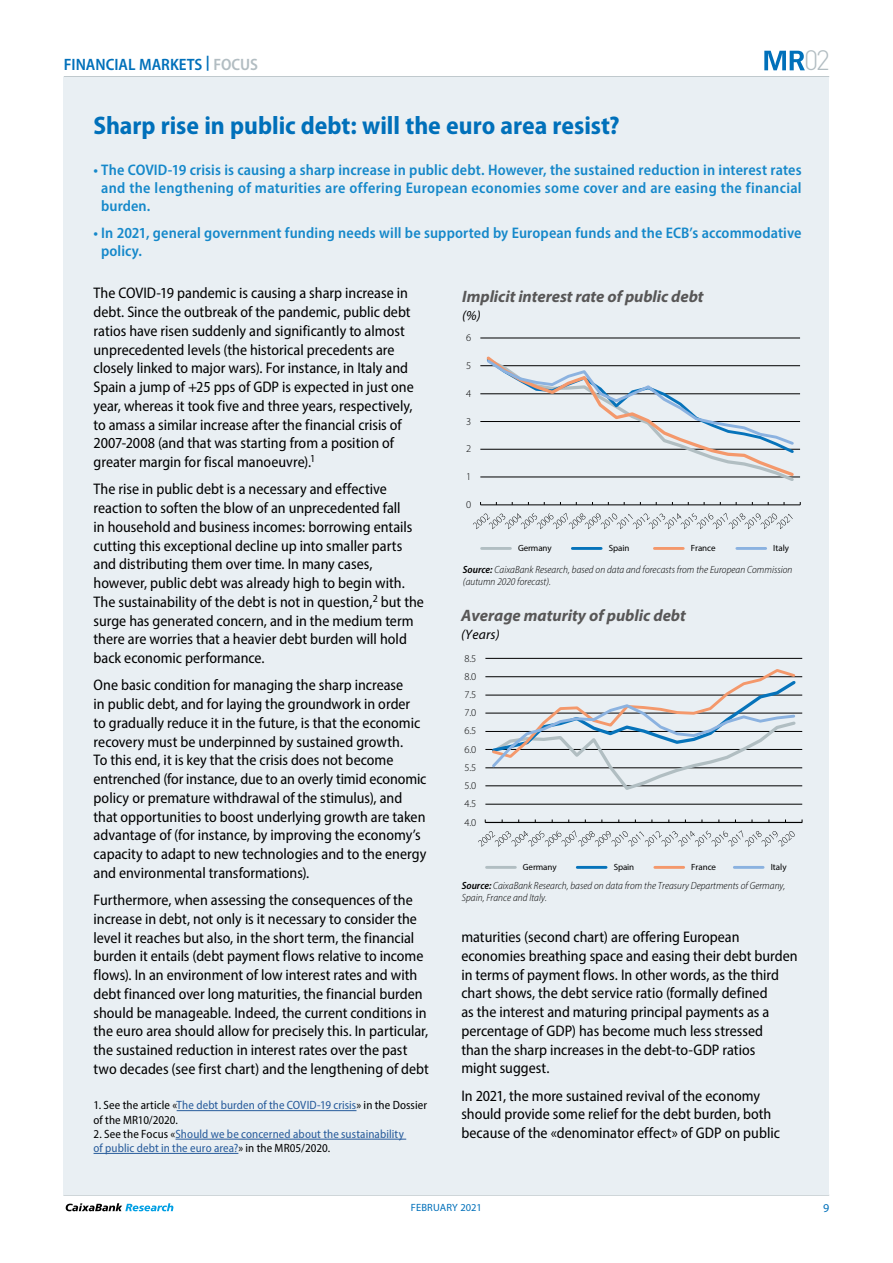
<style>
.page{position:relative;width:893px;height:1263px;background:#fff}
.page>*{position:absolute;margin:0;border:0;box-sizing:border-box;transform-origin:0 0}
.t1{font:300 27.6px "DIN Pro";color:#b2bdc2}
.t2{font:700 semi-condensed 25.5px "Myriad Pro";color:#0070ba}
.t3{font:italic 700 16.5px "Myriad Pro";letter-spacing:-.005em;color:#585757}
.t4{font:600 semi-condensed 16.5px "Myriad Pro";color:#0070ba}
.t5{font:semi-condensed 15.3px/18.8px "Myriad Pro";color:#000}
.t6{font:600 semi-condensed 15.3px/18px "Myriad Pro";letter-spacing:.01em;color:#1588ca;text-align:justify}
.t7{font:italic 13.65px "Myriad Pro";letter-spacing:.01em;color:#000}
.t8{font:semi-condensed 12px/14.2px "Myriad Pro";letter-spacing:.01em;color:#275b9b}
.t9{font:semi-condensed 12px/14.2px "Myriad Pro";letter-spacing:.01em;color:#000}
.t10{font:12px "Myriad Pro";color:#0070ba}
.t11{font:italic 300 semi-condensed 10.5px/12.6px "Myriad Pro";letter-spacing:.005em;color:#000}
.t12{font:300 10.5px "Myriad Pro";color:#000}
.t13{font:10.5px "Myriad Pro";letter-spacing:.015em;color:#0070ba}
.t14{font:9px "Myriad Pro";letter-spacing:-.01em;color:#000}
.s1{color:#b2bdc2}
.s2{color:#275b9b}
.s3{color:#000}
.s4{font-weight:600}
</style>
<div class="page">
<hr style="left:64px;top:76px;width:765px;height:1px;background:#b2bdc2">
<hr style="left:63px;top:1195px;width:766px;height:1px;background:#b2bdc2">
<svg style="left:66px;top:1203px;width:107px;height:8px"></svg>
<svg style="left:764px;top:51px;width:41px;height:19px"></svg>
<div style="left:64px;top:77px;width:765px;height:1118px;background:#e9eff3"></div>
<hr style="left:177px;top:1110px;width:179px;height:1px;background:#275b9b">
<hr style="left:175px;top:1139px;width:231px;height:1px;background:#275b9b">
<hr style="left:94px;top:1153px;width:144px;height:1px;background:#275b9b">
<hr style="left:480px;top:477px;width:320px;height:1px;background:#000">
<hr style="left:480px;top:449px;width:320px;height:1px;background:#000">
<hr style="left:480px;top:421px;width:320px;height:1px;background:#000">
<hr style="left:480px;top:393px;width:320px;height:1px;background:#000">
<hr style="left:480px;top:365px;width:320px;height:1px;background:#000">
<hr style="left:480px;top:338px;width:320px;height:1px;background:#000">
<hr style="left:480px;top:504px;width:320px;height:1px;background:#000">
<svg style="left:484px;top:356px;width:312px;height:125px"></svg>
<svg style="left:473px;top:513px;width:320px;height:16px"></svg>
<hr style="left:482px;top:547px;width:28px;height:3px;background:#b1bec2">
<hr style="left:572px;top:547px;width:29px;height:3px;background:#0673ba">
<hr style="left:654px;top:547px;width:29px;height:3px;background:#f4986b">
<hr style="left:737px;top:547px;width:29px;height:3px;background:#8bb2e0">
<hr style="left:485px;top:804px;width:317px;height:1px;background:#000">
<hr style="left:485px;top:785px;width:317px;height:1px;background:#000">
<hr style="left:485px;top:767px;width:317px;height:1px;background:#000">
<hr style="left:485px;top:749px;width:317px;height:1px;background:#000">
<hr style="left:485px;top:731px;width:317px;height:1px;background:#000">
<hr style="left:485px;top:713px;width:317px;height:1px;background:#000">
<hr style="left:485px;top:695px;width:317px;height:1px;background:#000">
<hr style="left:485px;top:676px;width:317px;height:1px;background:#000">
<hr style="left:485px;top:658px;width:317px;height:1px;background:#000">
<hr style="left:485px;top:822px;width:317px;height:1px;background:#000">
<svg style="left:489px;top:669px;width:309px;height:121px"></svg>
<svg style="left:478px;top:830px;width:317px;height:17px"></svg>
<hr style="left:487px;top:866px;width:28px;height:3px;background:#b1bec2">
<hr style="left:577px;top:866px;width:29px;height:3px;background:#0673ba">
<hr style="left:655px;top:866px;width:29px;height:3px;background:#f4986b">
<hr style="left:734px;top:866px;width:29px;height:3px;background:#8bb2e0">
<p class="t4" style="left:64px;top:54px;width:196px">FINANCIAL MARKETS <sup>|</sup> <span class="s1">FOCUS</span></p>
<h2 class="t2" style="left:94px;top:111px;width:528px">Sharp rise in public debt: will the euro area resist?</h2>
<h1 class="t1" style="left:804px;top:39px;width:27px">02</h1>
<p class="t6" style="left:101px;top:161px;width:702px;text-indent:-8px">• The COVID-19 crisis is causing a sharp increase in public debt. However, the sustained reduction in interest rates and the lengthening of maturities are offering European economies some cover and are easing the financial burden.</p>
<p class="t6" style="left:101px;top:223px;width:702px;text-indent:-8px">• In 2021, general government funding needs will be supported by European funds and the ECB’s accommodative policy.</p>
<p class="t5" style="left:94px;top:283px;width:322px">The COVID-19 pandemic is causing a sharp increase in debt. Since the outbreak of the pandemic, public debt ratios have risen suddenly and significantly to almost unprecedented levels (the historical precedents are closely linked to major wars). For instance, in Italy and Spain a jump of +25 pps of GDP is expected in just one year, whereas it took five and three years, respectively, to amass a similar increase after the financial crisis of 2007-2008 (and that was starting from a position of greater margin for fiscal manoeuvre).<sup>1</sup></p>
<p class="t5" style="left:94px;top:479px;width:332px">The rise in public debt is a necessary and effective reaction to soften the blow of an unprecedented fall<br>in household and business incomes: borrowing entails cutting this exceptional decline up into smaller parts and distributing them over time. In many cases, however, public debt was already high to begin with.<br>The sustainability of the debt is not in question,<sup>2</sup> but the surge has generated concern, and in the medium term there are worries that a heavier debt burden will hold back economic performance.</p>
<p class="t5" style="left:94px;top:676px;width:334px">One basic condition for managing the sharp increase<br>in public debt, and for laying the groundwork in order<br>to gradually reduce it in the future, is that the economic recovery must be underpinned by sustained growth.<br>To this end, it is key that the crisis does not become entrenched (for instance, due to an overly timid economic policy or premature withdrawal of the stimulus), and that opportunities to boost underlying growth are taken advantage of (for instance, by improving the economy’s capacity to adapt to new technologies and to the energy and environmental transformations).</p>
<p class="t5" style="left:94px;top:890px;width:337px">Furthermore, when assessing the consequences of the increase in debt, not only is it necessary to consider the level it reaches but also, in the short term, the financial burden it entails (debt payment flows relative to income flows). In an environment of low interest rates and with debt financed over long maturities, the financial burden should be manageable. Indeed, the current conditions in the euro area should allow for precisely this. In particular, the sustained reduction in interest rates over the past two decades (see first chart) and the lengthening of debt</p>
<p class="t9" style="left:94px;top:1098px;width:335px">1. See the article «<span class="s2">The debt burden of the COVID-19 crisis</span>» in the Dossier of the MR10/2020.</p>
<p class="t8" style="left:94px;top:1126px;width:312px"><span class="s3">2. See the Focus «</span>Should we be concerned about the sustainability of public debt in the euro area?<span class="s3">» in the MR05/2020.</span></p>
<p class="t3" style="left:462px;top:285px;width:243px">Implicit interest rate of public debt</p>
<p class="t7" style="left:462px;top:307px;width:20px">(%)</p>
<p class="t12" style="left:466px;top:331px;width:7px">6</p>
<p class="t12" style="left:466px;top:359px;width:7px">5</p>
<p class="t12" style="left:466px;top:387px;width:7px">4</p>
<p class="t12" style="left:466px;top:415px;width:7px">3</p>
<p class="t12" style="left:466px;top:443px;width:7px">2</p>
<p class="t12" style="left:466px;top:470px;width:7px">1</p>
<p class="t12" style="left:466px;top:498px;width:7px">0</p>
<p class="t14" style="left:518px;top:542px;width:35px">Germany</p>
<p class="t14" style="left:609px;top:542px;width:22px">Spain</p>
<p class="t14" style="left:691px;top:542px;width:26px">France</p>
<p class="t14" style="left:773px;top:542px;width:17px">Italy</p>
<p class="t11" style="left:463px;top:563px;width:331px"><span class="s4">Source:</span> CaixaBank Research, based on data and forecasts from the European Commission (autumn 2020 forecast).</p>
<p class="t3" style="left:461px;top:604px;width:226px">Average maturity of public debt</p>
<p class="t7" style="left:461px;top:625px;width:40px">(Years)</p>
<p class="t12" style="left:464px;top:652px;width:13px">8.5</p>
<p class="t12" style="left:464px;top:670px;width:13px">8.0</p>
<p class="t12" style="left:464px;top:688px;width:13px">7.5</p>
<p class="t12" style="left:464px;top:706px;width:13px">7.0</p>
<p class="t12" style="left:464px;top:725px;width:13px">6.5</p>
<p class="t12" style="left:464px;top:743px;width:13px">6.0</p>
<p class="t12" style="left:464px;top:761px;width:13px">5.5</p>
<p class="t12" style="left:464px;top:779px;width:13px">5.0</p>
<p class="t12" style="left:464px;top:797px;width:13px">4.5</p>
<p class="t12" style="left:464px;top:816px;width:13px">4.0</p>
<p class="t14" style="left:523px;top:861px;width:35px">Germany</p>
<p class="t14" style="left:614px;top:861px;width:22px">Spain</p>
<p class="t14" style="left:691px;top:861px;width:26px">France</p>
<p class="t14" style="left:771px;top:861px;width:17px">Italy</p>
<p class="t11" style="left:462px;top:879px;width:325px"><span class="s4">Source:</span> CaixaBank Research, based on data from the Treasury Departments of Germany,<br>Spain, France and Italy.</p>
<p class="t5" style="left:461px;top:927px;width:338px">maturities (second chart) are offering European economies breathing space and easing their debt burden in terms of payment flows. In other words, as the third chart shows, the debt service ratio (formally defined<br>as the interest and maturing principal payments as a percentage of GDP) has become much less stressed<br>than the sharp increases in the debt-to-GDP ratios<br>might suggest.</p>
<p class="t5" style="left:461px;top:1086px;width:320px">In 2021, the more sustained revival of the economy should provide some relief for the debt burden, both because of the «denominator effect» of GDP on public</p>
<p class="t13" style="left:411px;top:1201px;width:73px">FEBRUARY 2021</p>
<p class="t10" style="left:823px;top:1201px;width:8px">9</p>
</div>
